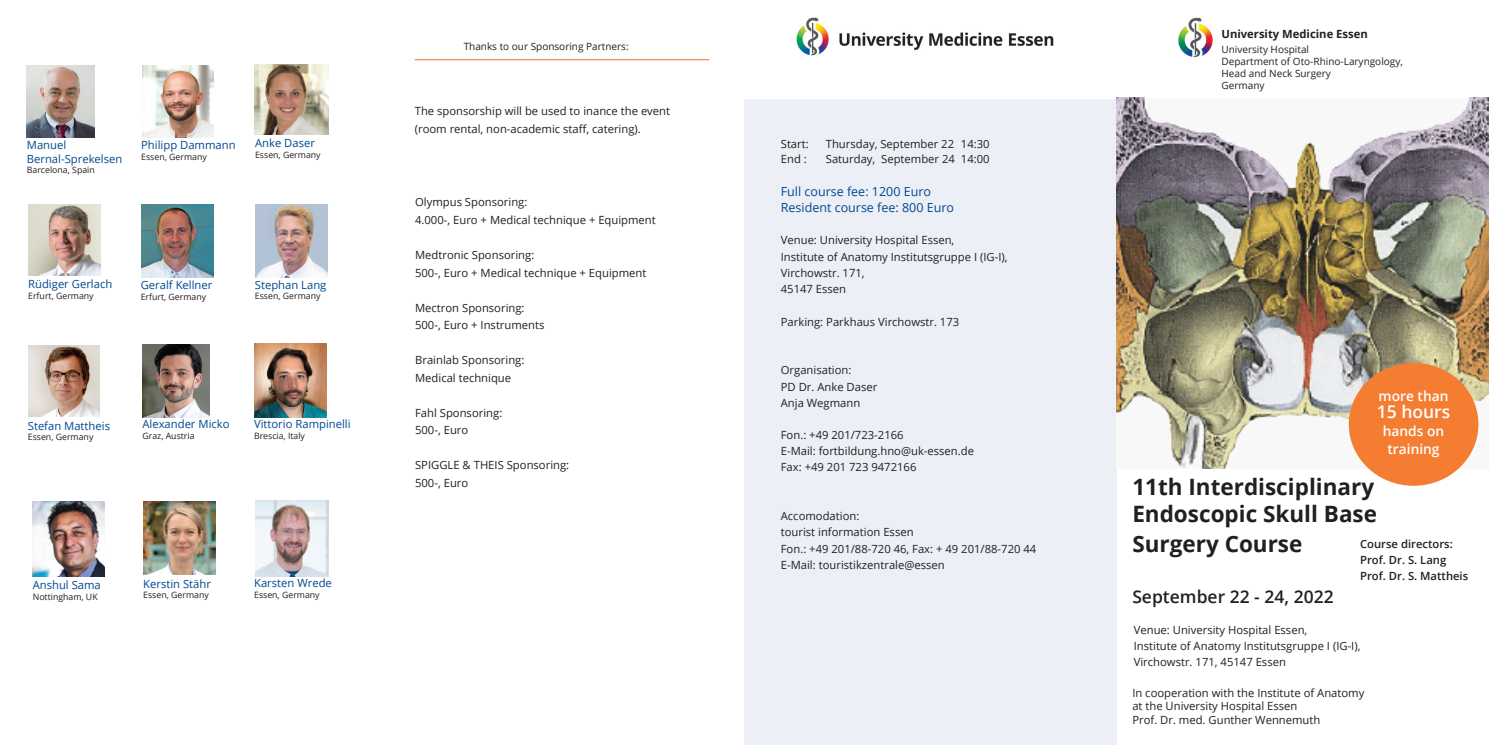
<style>
.page{position:relative;width:1489px;height:745px;background:#fff}
.page>*{position:absolute;margin:0;border:0;box-sizing:border-box;transform-origin:0 0}
.t1{font:700 22.5px/27px "Open Sans";color:#231f20}
.t2{font:600 17.5px "Open Sans";color:#231f20}
.t3{font:600 17.5px "Open Sans";color:#fff}
.t4{font:600 13.75px/17.5px "Open Sans";color:#fff;text-align:center}
.t5{font:12.5px/16.2px "Open Sans";color:#014892}
.t6{font:11.25px/16.2px "Open Sans";color:#231f20}
.t7{font:11.25px/13.5px "Open Sans";color:#014892}
.t8{font:600 11.25px/16.2px "Open Sans";color:#231f20}
.t9{font:700 11.25px "Open Sans";color:#231f20}
.t10{font:10px/12px "Open Sans";color:#231f20}
.t11{font:8.75px "Open Sans";color:#231f20}
</style>
<div class="page">
<div style="left:744px;top:99px;width:372px;height:645px;background:#edeff6"></div>
<img style="left:1116px;top:98px;width:372px;height:370px">
<img style="left:255px;top:204px;width:72px;height:73px">
<img style="left:29px;top:205px;width:72px;height:71px">
<img style="left:28px;top:345px;width:71px;height:71px">
<img style="left:141px;top:204px;width:72px;height:73px">
<img style="left:142px;top:65px;width:72px;height:72px">
<img style="left:255px;top:500px;width:74px;height:75px">
<img style="left:144px;top:501px;width:71px;height:73px">
<img style="left:1178px;top:17px;width:35px;height:41px">
<hr style="left:415px;top:59px;width:294px;height:1px;background:#f36e21">
<img style="left:796px;top:17px;width:258px;height:39px">
<div style="left:1348px;top:362px;width:130px;height:123px;background:#f47d32;border-radius:50%"></div>
<img style="left:33px;top:501px;width:72px;height:75px">
<img style="left:27px;top:65px;width:67px;height:72px">
<img style="left:255px;top:65px;width:74px;height:69px">
<img style="left:142px;top:344px;width:68px;height:73px">
<img style="left:255px;top:343px;width:72px;height:74px">
<p class="t10" style="left:463px;top:40px;width:166px">Thanks to our Sponsoring Partners:</p>
<p class="t9" style="left:1221px;top:26px;width:148px">University Medicine Essen</p>
<p class="t10" style="left:1221px;top:43px;width:183px">University Hospital<br>Department of Oto-Rhino-Laryngology,<br>Head and Neck Surgery<br>Germany</p>
<p class="t6" style="left:415px;top:102px;width:257px;line-height:17.5px">The sponsorship will be used to inance the event (room rental, non-academic staff, catering).</p>
<p class="t7" style="left:27px;top:138px;width:97px">Manuel<br>Bernal-Sprekelsen</p>
<p class="t11" style="left:27px;top:164px;width:69px">Barcelona, Spain</p>
<p class="t7" style="left:141px;top:138px;width:96px">Philipp Dammann</p>
<p class="t11" style="left:141px;top:150px;width:67px">Essen, Germany</p>
<p class="t7" style="left:255px;top:136px;width:61px">Anke Daser</p>
<p class="t11" style="left:255px;top:148px;width:67px">Essen, Germany</p>
<p class="t7" style="left:28px;top:277px;width:86px">Rüdiger Gerlach</p>
<p class="t11" style="left:28px;top:289px;width:67px">Erfurt, Germany</p>
<p class="t7" style="left:141px;top:278px;width:73px">Geralf Kellner</p>
<p class="t11" style="left:141px;top:290px;width:67px">Erfurt, Germany</p>
<p class="t7" style="left:255px;top:277px;width:73px">Stephan Lang</p>
<p class="t11" style="left:255px;top:290px;width:67px">Essen, Germany</p>
<p class="t7" style="left:28px;top:418px;width:84px">Stefan Mattheis</p>
<p class="t11" style="left:28px;top:430px;width:67px">Essen, Germany</p>
<p class="t7" style="left:142px;top:417px;width:89px">Alexander Micko</p>
<p class="t11" style="left:142px;top:429px;width:54px">Graz, Austria</p>
<p class="t7" style="left:254px;top:417px;width:98px">Vittorio Rampinelli</p>
<p class="t11" style="left:254px;top:429px;width:53px">Brescia, Italy</p>
<p class="t6" style="left:415px;top:193px;width:242px;line-height:17.5px">Olympus Sponsoring:<br>4.000-, Euro + Medical technique + Equipment</p>
<p class="t6" style="left:415px;top:246px;width:233px;line-height:17.5px">Medtronic Sponsoring:<br>500-, Euro + Medical technique + Equipment</p>
<p class="t6" style="left:415px;top:298px;width:131px;line-height:17.5px">Mectron Sponsoring:<br>500-, Euro + Instruments</p>
<p class="t6" style="left:415px;top:351px;width:111px;line-height:17.5px">Brainlab Sponsoring:<br>Medical technique</p>
<p class="t6" style="left:415px;top:403px;width:89px;line-height:17.5px">Fahl Sponsoring:<br>500-, Euro</p>
<p class="t6" style="left:415px;top:456px;width:156px;line-height:17.5px">SPIGGLE &amp; THEIS Sponsoring:<br>500-, Euro</p>
<p class="t7" style="left:33px;top:577px;width:70px">Anshul Sama</p>
<p class="t11" style="left:33px;top:590px;width:66px">Nottingham, UK</p>
<p class="t7" style="left:143px;top:576px;width:69px">Kerstin Stähr</p>
<p class="t11" style="left:143px;top:588px;width:67px">Essen, Germany</p>
<p class="t7" style="left:254px;top:575px;width:79px">Karsten Wrede</p>
<p class="t11" style="left:254px;top:588px;width:67px">Essen, Germany</p>
<p class="t6" style="left:780px;top:135px;width:29px">Start:</p>
<p class="t6" style="left:825px;top:135px;width:165px">Thursday, September 22 14:30</p>
<p class="t6" style="left:780px;top:150px;width:27px">End :</p>
<p class="t6" style="left:825px;top:150px;width:165px">Saturday, September 24 14:00</p>
<p class="t5" style="left:780px;top:182px;width:175px">Full course fee: 1200 Euro<br>Resident course fee: 800 Euro</p>
<p class="t6" style="left:780px;top:232px;width:228px">Venue: University Hospital Essen,<br>Institute of Anatomy Institutsgruppe I (IG-I),<br>Virchowstr. 171,<br>45147 Essen</p>
<p class="t6" style="left:780px;top:313px;width:180px">Parking: Parkhaus Virchowstr. 173</p>
<p class="t6" style="left:780px;top:362px;width:98px">Organisation:<br>PD Dr. Anke Daser<br>Anja Wegmann</p>
<p class="t6" style="left:780px;top:426px;width:195px">Fon.: +49 201/723-2166<br>E-Mail: fortbildung.hno@uk-essen.de<br>Fax: +49 201 723 9472166</p>
<p class="t6" style="left:780px;top:507px;width:257px">Accomodation:<br>tourist information Essen<br>Fon.: +49 201/88-720 46, Fax: + 49 201/88-720 44<br>E-Mail: touristikzentrale@essen</p>
<p class="t4" style="left:1378px;top:386px;width:71px">more than</p>
<h2 class="t3" style="left:1376px;top:400px;width:75px">15 hours</h2>
<p class="t4" style="left:1382px;top:421px;width:63px">hands on training</p>
<h1 class="t1" style="left:1132px;top:472px;width:246px">11th Interdisciplinary<br>Endoscopic Skull Base</h1>
<h1 class="t1" style="left:1132px;top:529px;width:172px">Surgery Course</h1>
<h2 class="t2" style="left:1132px;top:584px;width:203px">September 22 - 24, 2022</h2>
<p class="t8" style="left:1359px;top:535px;width:110px">Course directors:<br>Prof. Dr. S. Lang<br>Prof. Dr. S. Mattheis</p>
<p class="t6" style="left:1133px;top:620px;width:228px">Venue: University Hospital Essen,<br>Institute of Anatomy Institutsgruppe I (IG-I),<br>Virchowstr. 171, 45147 Essen</p>
<p class="t6" style="left:1132px;top:685px;width:233px;line-height:13.5px">In cooperation with the Institute of Anatomy at the University Hospital Essen<br>Prof. Dr. med. Gunther Wennemuth</p>
</div>
